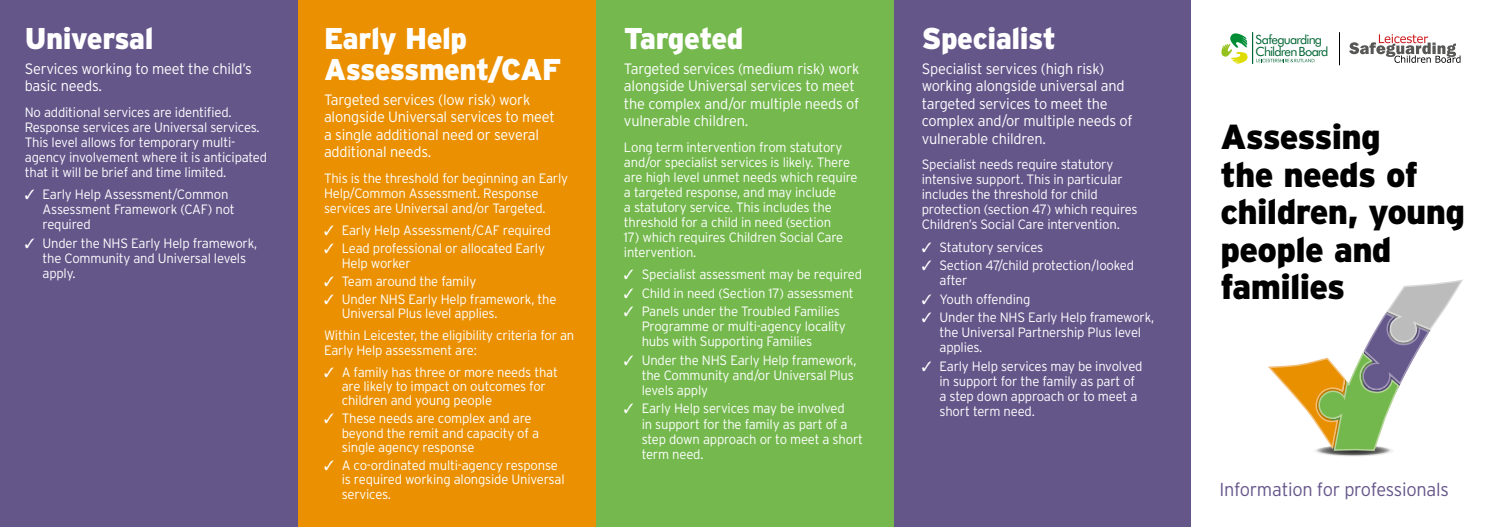
<style>
.page{position:relative;width:1489px;height:527px;background:#fff}
.page>*{position:absolute;margin:0;border:0;box-sizing:border-box;transform-origin:0 0}
.t1{font:900 34.75px/37.4px "Interstate";letter-spacing:-.02em;color:#000}
.t2{font:900 30px "Interstate";letter-spacing:-.015em;color:#fff}
.t3{font:300 18.75px "Interstate";letter-spacing:-.015em;color:#65568a}
.t4{font:300 15px/17.5px "Interstate";letter-spacing:-.015em;color:#fff}
.t5{font:300 13.5px/15px "Interstate";letter-spacing:-.015em;color:#fff}
.t6{font:12.75px "Futura BT";letter-spacing:-.065em;color:#006533}
</style>
<div class="page">
<div style="left:0;top:0;width:298px;height:526px;background:#65568a"></div>
<div style="left:893px;top:0;width:298px;height:526px;background:#65568a"></div>
<div style="left:298px;top:0;width:297px;height:526px;background:#eb9000"></div>
<div style="left:595px;top:0;width:298px;height:526px;background:#75b94e"></div>
<hr style="left:1252px;top:32px;width:1px;height:32px;background:#006533">
<svg style="left:1256px;top:59px;width:58px;height:3px"></svg>
<svg style="left:1221px;top:33px;width:26px;height:31px"></svg>
<svg style="left:1349px;top:34px;width:111px;height:29px"></svg>
<hr style="left:1339px;top:32px;width:1px;height:33px;background:#000">
<svg style="left:1268px;top:280px;width:194px;height:177px"></svg>
<h2 class="t2" style="left:25px;top:21px;width:130px">Universal</h2>
<p class="t4" style="left:25px;top:59px;width:229px">Services working to meet the child’s basic needs.</p>
<p class="t5" style="left:25px;top:104px;width:244px">No additional services are identified.<br>Response services are Universal services.<br>This level allows for temporary multi&shy;agency involvement where it is anticipated that it will be brief and time limited.</p>
<p class="t5" style="left:43px;top:186px;width:194px;text-indent:-18px">✓ Early Help Assessment/Common<br>Assessment Framework (CAF) not required</p>
<p class="t5" style="left:43px;top:235px;width:216px;text-indent:-18px">✓ Under the NHS Early Help framework, the Community and Universal levels apply.</p>
<h2 class="t2" style="left:324px;top:21px;width:145px">Early Help</h2>
<h2 class="t2" style="left:324px;top:52px;width:239px">Assessment/CAF</h2>
<p class="t4" style="left:324px;top:91px;width:232px">Targeted services (low risk) work alongside Universal services to meet a single additional need or several additional needs.</p>
<p class="t5" style="left:324px;top:170px;width:245px">This is the threshold for beginning an Early<br>Help/Common Assessment. Response services are Universal and/or Targeted.</p>
<p class="t5" style="left:324px;top:223px;width:228px">✓ Early Help Assessment/CAF required</p>
<p class="t5" style="left:342px;top:241px;width:205px;line-height:14.4px;text-indent:-18px">✓ Lead professional or allocated Early<br>Help worker</p>
<p class="t5" style="left:324px;top:273px;width:154px">✓ Team around the family</p>
<p class="t5" style="left:342px;top:291px;width:216px;line-height:14.4px;text-indent:-18px">✓ Under NHS Early Help framework, the<br>Universal Plus level applies.</p>
<p class="t5" style="left:324px;top:327px;width:252px">Within Leicester, the eligibility criteria for an<br>Early Help assessment are:</p>
<p class="t5" style="left:342px;top:364px;width:218px;line-height:14.4px;text-indent:-18px">✓ A family has three or more needs that are likely to impact on outcomes for children and young people</p>
<p class="t5" style="left:342px;top:411px;width:199px;line-height:14.4px;text-indent:-18px">✓ These needs are complex and are beyond the remit and capacity of a single agency response</p>
<p class="t5" style="left:342px;top:457px;width:224px;line-height:14.4px;text-indent:-18px">✓ A co-ordinated multi-agency response is required working alongside Universal services.</p>
<h2 class="t2" style="left:624px;top:21px;width:121px">Targeted</h2>
<p class="t4" style="left:624px;top:59px;width:237px">Targeted services (medium risk) work alongside Universal services to meet the complex and/or multiple needs of vulnerable children.</p>
<p class="t5" style="left:624px;top:139px;width:235px">Long term intervention from statutory and/or specialist services is likely. There are high level unmet needs which require a targeted response, and may include<br>a statutory service. This includes the threshold for a child in need (section</p>
<p class="t5" style="left:624px;top:229px;width:221px">17) which requires Children Social Care intervention.</p>
<p class="t5" style="left:624px;top:266px;width:239px">✓ Specialist assessment may be required</p>
<p class="t5" style="left:624px;top:285px;width:231px">✓ Child in need (Section 17) assessment</p>
<p class="t5" style="left:641px;top:303px;width:205px;text-indent:-18px">✓ Panels under the Troubled Families<br>Programme or multi-agency locality hubs with Supporting Families</p>
<p class="t5" style="left:641px;top:352px;width:216px;text-indent:-18px">✓ Under the NHS Early Help framework, the Community and/or Universal Plus levels apply</p>
<p class="t5" style="left:641px;top:400px;width:223px;text-indent:-18px">✓ Early Help services may be involved<br>in support for the family as part of a step down approach or to meet a short term need.</p>
<h2 class="t2" style="left:921px;top:21px;width:136px">Specialist</h2>
<p class="t4" style="left:921px;top:59px;width:212px">Specialist services (high risk) working alongside universal and targeted services to meet the complex and/or multiple needs of vulnerable children.</p>
<p class="t5" style="left:921px;top:157px;width:217px">Specialist needs require statutory intensive support. This in particular includes the threshold for child protection (section 47) which requires Children’s Social Care intervention.</p>
<p class="t5" style="left:921px;top:239px;width:123px">✓ Statutory services</p>
<p class="t5" style="left:939px;top:257px;width:196px;text-indent:-18px">✓ Section 47/child protection/looked after</p>
<p class="t5" style="left:921px;top:291px;width:110px">✓ Youth offending</p>
<p class="t5" style="left:939px;top:309px;width:216px;text-indent:-18px">✓ Under the NHS Early Help framework, the Universal Partnership Plus level applies.</p>
<p class="t5" style="left:939px;top:358px;width:204px;text-indent:-18px">✓ Early Help services may be involved in support for the family as part of a step down approach or to meet a short term need.</p>
<p class="t6" style="left:1255px;top:32px;width:68px">Safeguarding</p>
<p class="t6" style="left:1255px;top:44px;width:74px">ChildrenBoard</p>
<h1 class="t1" style="left:1220px;top:118px;width:246px">Assessing<br>the needs of children, young people and families</h1>
<h3 class="t3" style="left:1219px;top:479px;width:231px">Information for professionals</h3>
</div>
